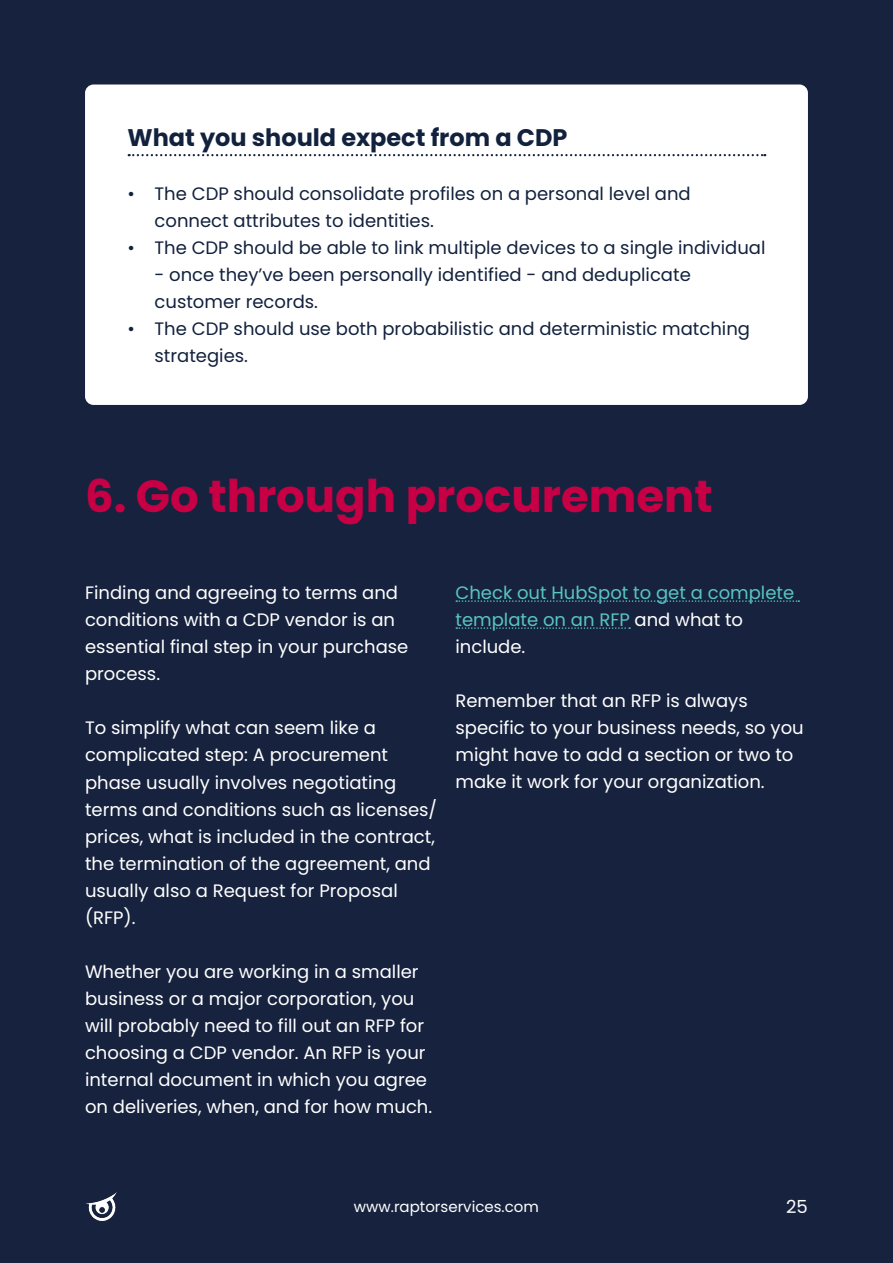
<style>
.page{position:relative;width:893px;height:1263px;background:#17233e}
.page>*{position:absolute;margin:0;border:0;box-sizing:border-box;transform-origin:0 0}
.Header_2{font:700 45px "Poppins";color:#c70045}
.Header_3{font:700 24px "Poppins";color:#12213d}
.t1{font:18px/27px "Poppins";color:#fff}
.t2{font:18px/27px "Poppins";color:#12213d}
.t3{font:18px/27px "Poppins";color:#59c4c5}
.t4{font:15px "Poppins";color:#fff}
.s1{color:#fff}
</style>
<div class="page">
<svg style="left:456px;top:600px;width:343px;height:2px"></svg>
<svg style="left:456px;top:627px;width:174px;height:2px"></svg>
<div style="left:85px;top:85px;width:723px;height:320px;background:#fff;border-radius:9px"></div>
<svg style="left:129px;top:154px;width:636px;height:2px"></svg>
<img style="left:86px;top:1193px;width:30px;height:28px">
<p class="Header_3" style="left:128px;top:123px;width:441px">What you should expect from a CDP</p>
<p class="t2" style="left:155px;top:180px;width:538px;text-indent:-27px">• The CDP should consolidate profiles on a personal level and connect attributes to identities.</p>
<p class="t2" style="left:128px;top:234px;width:639px">• The CDP should be able to link multiple devices to a single individual</p>
<p class="t2" style="left:155px;top:261px;width:538px">- once they’ve been personally identified - and deduplicate customer records.</p>
<p class="t2" style="left:155px;top:315px;width:597px;text-indent:-27px">• The CDP should use both probabilistic and deterministic matching strategies.</p>
<p class="Header_2" style="left:85px;top:470px;width:629px">6. Go through procurement</p>
<p class="t1" style="left:85px;top:580px;width:325px">Finding and agreeing to terms and conditions with a CDP vendor is an essential final step in your purchase process.</p>
<p class="t1" style="left:85px;top:715px;width:354px">To simplify what can seem like a complicated step: A procurement phase usually involves negotiating terms and conditions such as licenses/ prices, what is included in the contract, the termination of the agreement, and usually also a Request for Proposal (RFP).</p>
<p class="t1" style="left:85px;top:958px;width:347px">Whether you are working in a smaller business or a major corporation, you will probably need to fill out an RFP for choosing a CDP vendor. An RFP is your internal document in which you agree on deliveries, when, and for how much.</p>
<p class="t3" style="left:455px;top:580px;width:340px">Check out HubSpot to get a complete template on an RFP <span class="s1">and what to include.</span></p>
<p class="t1" style="left:455px;top:688px;width:350px">Remember that an RFP is always specific to your business needs, so you might have to add a section or two to make it work for your organization.</p>
<p class="t4" style="left:354px;top:1198px;width:186px">www.raptorservices.com</p>
<p class="t1" style="left:786px;top:1193px;width:23px">25</p>
</div>
